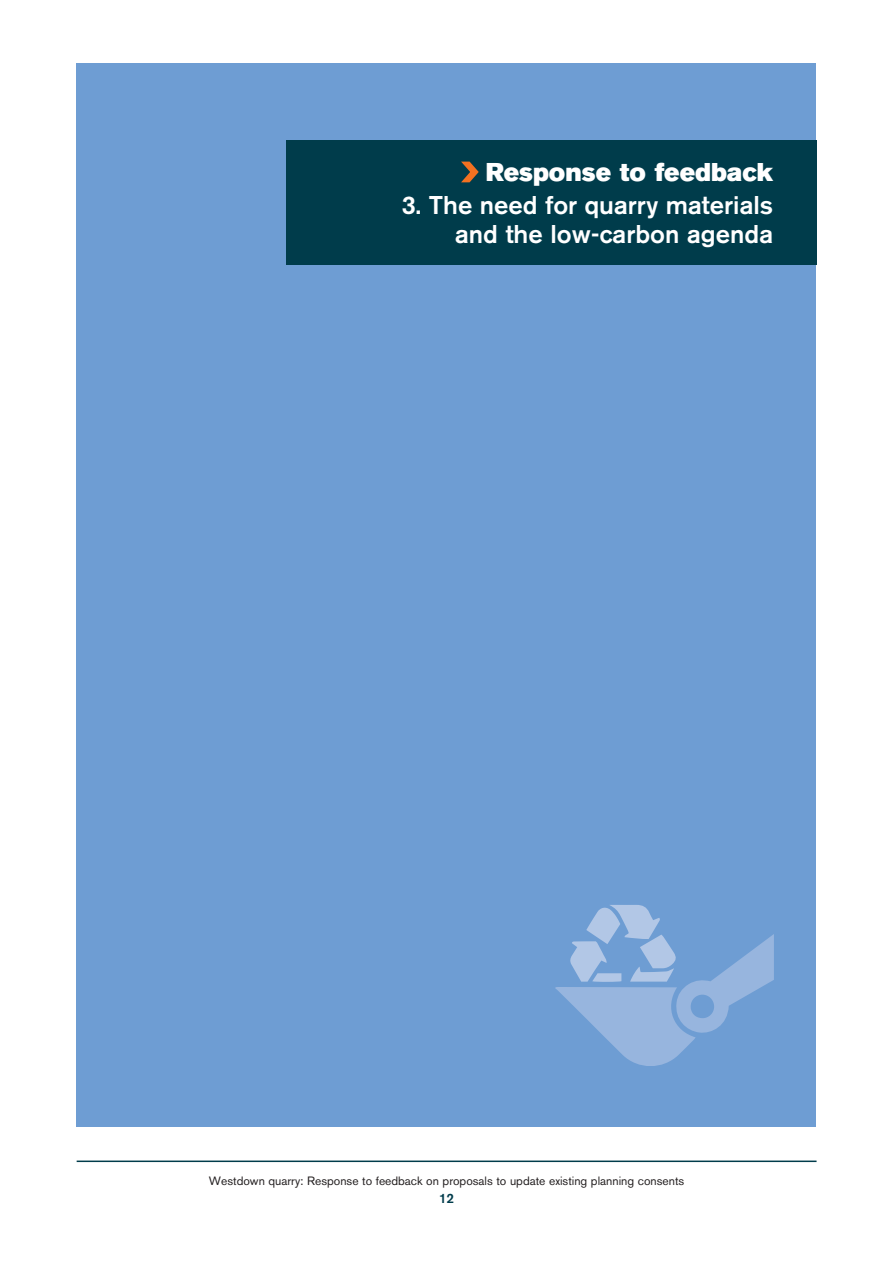
<style>
.page{position:relative;width:893px;height:1263px;background:#fff}
.page>*{position:absolute;margin:0;border:0;box-sizing:border-box;transform-origin:0 0}
.t1{font:500 25.5px/28.5px "Akzidenz Grotesk BE";color:#fff;text-align:right}
.t2{font:25.5px "Akzidenz Grotesk BE Super";color:#fff}
.t3{font:500 13.5px "Akzidenz Grotesk BE";color:#003c4b}
.t4{font:12px "Akzidenz Grotesk BE";color:#231f20}
</style>
<div class="page">
<div style="left:76px;top:64px;width:740px;height:1063px;background:#6e9dd3"></div>
<div style="left:286px;top:140px;width:530px;height:125px;background:#003c4b"></div>
<svg style="left:461px;top:161px;width:18px;height:22px"></svg>
<svg style="left:555px;top:905px;width:219px;height:161px"></svg>
<hr style="left:77px;top:1160px;width:739px;height:2px;background:#003c4b">
<h1 class="t2" style="left:486px;top:158px;width:289px">Response to feedback</h1>
<h1 class="t1" style="left:402px;top:191px;width:373px">3. The need for quarry materials and the low-carbon agenda</h1>
<p class="t4" style="left:209px;top:1174px;width:477px">Westdown quarry: Response to feedback on proposals to update existing planning consents</p>
<p class="t3" style="left:439px;top:1190px;width:17px">12</p>
</div>
